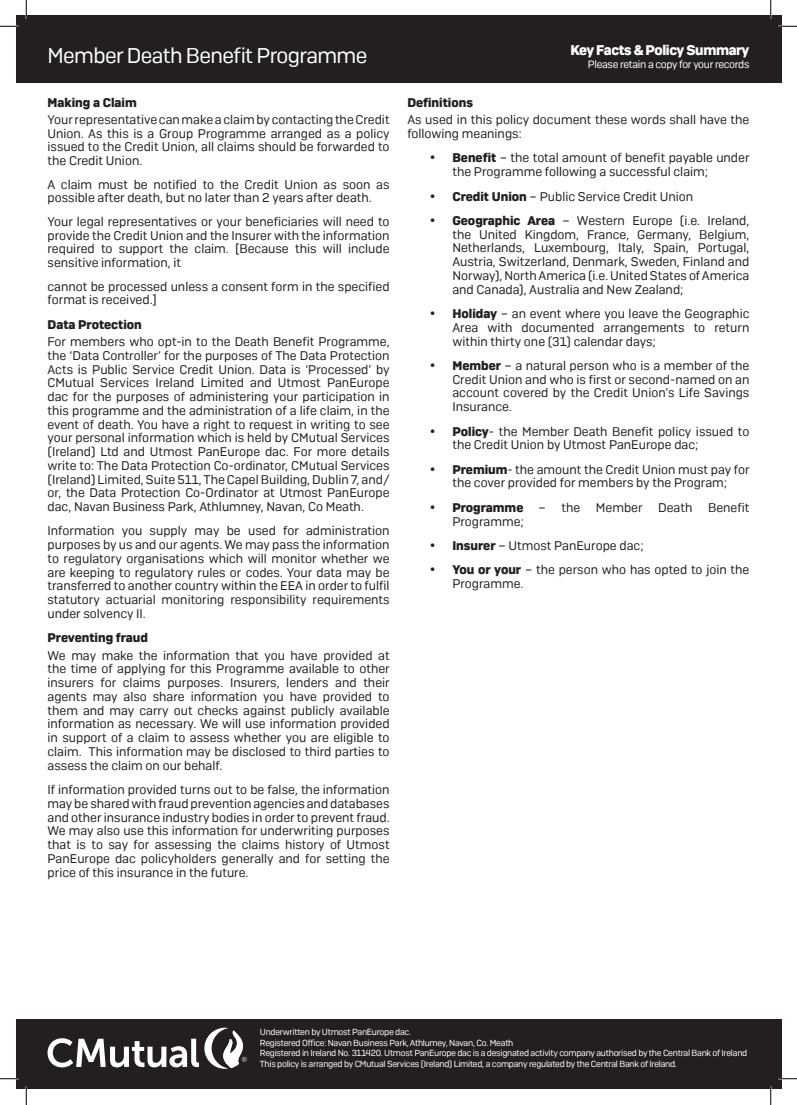
<style>
.page{position:relative;width:797px;height:1105px;background:#fff}
.page>*{position:absolute;margin:0;border:0;box-sizing:border-box;transform-origin:0 0}
.t1{font:21.25px "Camber";letter-spacing:-.03em;color:#fff}
.t2{font:700 14px "Camber";letter-spacing:-.03em;color:#fff}
.t3{font:12.5px/13.8px "Camber";color:#231f20;text-align:justify}
.t4{font:700 12.5px "Camber";color:#231f20}
.t5{font:10.5px "Camber";letter-spacing:-.03em;color:#fff}
.t6{font:8.75px/10.5px "Camber";letter-spacing:-.03em;color:#fff}
.s1{font-weight:700}
.s2{font-weight:400}
</style>
<div class="page">
<div style="left:16px;top:16px;width:765px;height:67px;background:#231f20"></div>
<div style="left:16px;top:1019px;width:765px;height:70px;background:#231f20"></div>
<svg style="left:48px;top:1028px;width:199px;height:41px"></svg>
<svg style="left:0;top:25px;width:19px;height:2px"></svg>
<svg style="left:778px;top:25px;width:19px;height:2px"></svg>
<svg style="left:0;top:1078px;width:19px;height:1px"></svg>
<svg style="left:778px;top:1078px;width:19px;height:1px"></svg>
<svg style="left:25px;top:0;width:2px;height:19px"></svg>
<svg style="left:25px;top:1086px;width:2px;height:19px"></svg>
<svg style="left:770px;top:0;width:1px;height:19px"></svg>
<svg style="left:770px;top:1086px;width:1px;height:19px"></svg>
<h1 class="t1" style="left:48px;top:43px;width:321px">Member Death Benefit Programme</h1>
<p class="t2" style="left:570px;top:41px;width:180px">Key Facts &amp; Policy Summary</p>
<p class="t5" style="left:588px;top:58px;width:163px">Please retain a copy for your records</p>
<p class="t4" style="left:48px;top:95px;width:91px">Making a Claim</p>
<p class="t3" style="left:48px;top:113px;width:343px">Your representative can make a claim by contacting the Credit Union. As this is a Group Programme arranged as a policy issued to the Credit Union, all claims should be forwarded to the Credit Union.</p>
<p class="t3" style="left:48px;top:177px;width:343px">A claim must be notified to the Credit Union as soon as possible after death, but no later than 2 years after death.</p>
<p class="t3" style="left:48px;top:215px;width:343px">Your legal representatives or your beneficiaries will need to provide the Credit Union and the Insurer with the information required to support the claim. [Because this will include sensitive information, it</p>
<p class="t3" style="left:48px;top:280px;width:343px">cannot be processed unless a consent form in the specified format is received.]</p>
<p class="t4" style="left:48px;top:316px;width:96px">Data Protection</p>
<p class="t3" style="left:48px;top:335px;width:343px">For members who opt-in to the Death Benefit Programme, the ‘Data Controller’ for the purposes of The Data Protection Acts is Public Service Credit Union. Data is ‘Processed’ by CMutual Services Ireland Limited and Utmost PanEurope dac for the purposes of administering your participation in this programme and the administration of a life claim, in the event of death. You have a right to request in writing to see your personal information which is held by CMutual Services (Ireland) Ltd and Utmost PanEurope dac. For more details write to: The Data Protection Co-ordinator, CMutual Services (Ireland) Limited, Suite 511, The Capel Building, Dublin 7, and/ or, the Data Protection Co-Ordinator at Utmost PanEurope dac, Navan Business Park, Athlumney, Navan, Co Meath.</p>
<p class="t3" style="left:48px;top:524px;width:343px">Information you supply may be used for administration purposes by us and our agents. We may pass the information to regulatory organisations which will monitor whether we are keeping to regulatory rules or codes. Your data may be transferred to another country within the EEA in order to fulfil statutory actuarial monitoring responsibility requirements under solvency II.</p>
<p class="t4" style="left:48px;top:630px;width:102px">Preventing fraud</p>
<p class="t3" style="left:48px;top:648px;width:344px">We may make the information that you have provided at the time of applying for this Programme available to other insurers for claims purposes. Insurers, lenders and their agents may also share information you have provided to them and may carry out checks against publicly available information as necessary. We will use information provided in support of a claim to assess whether you are eligible to claim. This information may be disclosed to third parties to assess the claim on our behalf.</p>
<p class="t3" style="left:48px;top:783px;width:343px">If information provided turns out to be false, the information may be shared with fraud prevention agencies and databases and other insurance industry bodies in order to prevent fraud.<br>We may also use this information for underwriting purposes that is to say for assessing the claims history of Utmost PanEurope dac policyholders generally and for setting the price of this insurance in the future.</p>
<p class="t4" style="left:407px;top:95px;width:67px">Definitions</p>
<p class="t3" style="left:407px;top:113px;width:343px">As used in this policy document these words shall have the following meanings:</p>
<p class="t3" style="left:452px;top:151px;width:299px;text-indent:-22px">• <span class="s1">Benefit</span> – the total amount of benefit payable under the Programme following a successful claim;</p>
<p class="t3" style="left:430px;top:189px;width:265px">• <span class="s1">Credit Union</span> – Public Service Credit Union</p>
<p class="t3" style="left:452px;top:214px;width:298px;text-indent:-22px">• <span class="s1">Geographic Area</span> – Western Europe (i.e. Ireland, the United Kingdom, France, Germany, Belgium, Netherlands, Luxembourg, Italy, Spain, Portugal, Austria, Switzerland, Denmark, Sweden, Finland and Norway), North America (i.e. United States of America and Canada), Australia and New Zealand;</p>
<p class="t3" style="left:452px;top:307px;width:298px;text-indent:-22px">• <span class="s1">Holiday</span> – an event where you leave the Geographic Area with documented arrangements to return within thirty one (31) calendar days;</p>
<p class="t3" style="left:452px;top:359px;width:298px;text-indent:-22px">• <span class="s1">Member</span> – a natural person who is a member of the Credit Union and who is first or second-named on an account covered by the Credit Union’s Life Savings Insurance.</p>
<p class="t3" style="left:452px;top:424px;width:298px;text-indent:-22px">• <span class="s1">Policy</span>- the Member Death Benefit policy issued to the Credit Union by Utmost PanEurope dac;</p>
<p class="t3" style="left:430px;top:462px;width:321px;text-align:center">• <span class="s1">Premium</span>- the amount the Credit Union must pay for the cover provided for members by the Program;</p>
<p class="t4" style="left:430px;top:499px;width:117px">• Programme <span class="s2">–</span></p>
<p class="t3" style="left:561px;top:500px;width:20px">the</p>
<p class="t3" style="left:596px;top:500px;width:98px">Member Death</p>
<p class="t3" style="left:708px;top:500px;width:43px">Benefit</p>
<p class="t3" style="left:452px;top:514px;width:73px">Programme;</p>
<p class="t3" style="left:430px;top:539px;width:215px">• <span class="s1">Insurer</span> – Utmost PanEurope dac;</p>
<p class="t3" style="left:452px;top:563px;width:298px;text-indent:-22px">• <span class="s1">You or your</span> – the person who has opted to join the<br>Programme.</p>
<p class="t6" style="left:260px;top:1027px;width:489px">Underwritten by Utmost PanEurope dac.<br>Registered Office: Navan Business Park, Athlumey, Navan, Co. Meath<br>Registered in Ireland No. 311420. Utmost PanEurope dac is a designated activity company authorised by the Central Bank of Ireland This policy is arranged by CMutual Services (Ireland) Limited, a company regulated by the Central Bank of Ireland.</p>
</div>
